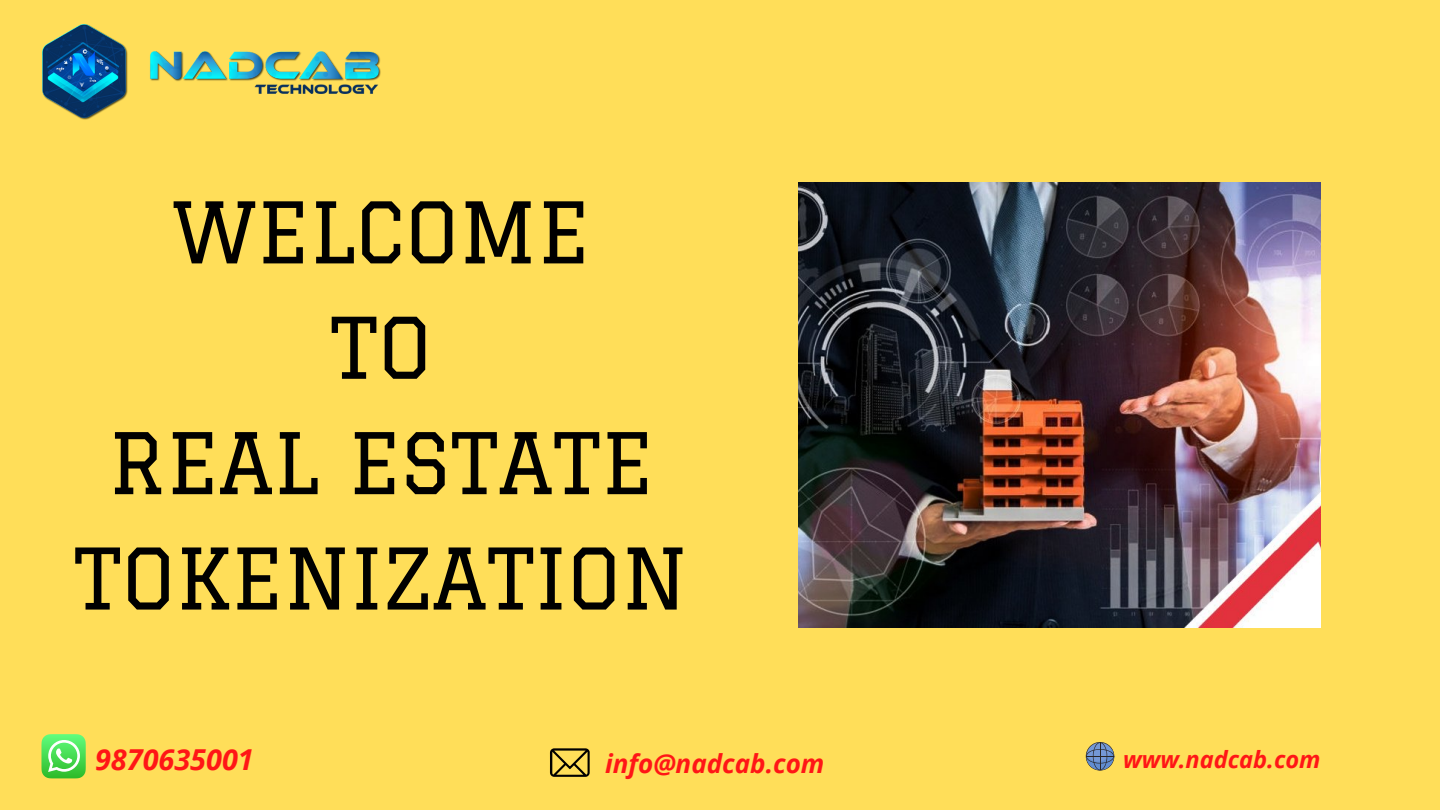
<style>
.page{position:relative;width:1440px;height:810px;background:#ffde59}
.page>*{position:absolute;margin:0;border:0;box-sizing:border-box;transform-origin:0 0}
.t1{font:82.8px/115.4px "Graduate";color:#000;text-align:center}
.t2{font:italic 700 28.8px "Open Sans";color:#ff1616}
.t3{font:italic 700 26px "Open Sans";color:#ff1616}
.t4{font:italic 700 23.6px "Open Sans";color:#ff1616}
</style>
<div class="page">
<img style="left:799px;top:183px;width:522px;height:444px">
<img style="left:42px;top:24px;width:86px;height:96px">
<img style="left:150px;top:51px;width:231px;height:43px">
<svg style="left:41px;top:734px;width:45px;height:44px;background:#70e271"></svg>
<svg style="left:550px;top:748px;width:40px;height:29px"></svg>
<svg style="left:1086px;top:742px;width:28px;height:29px"></svg>
<p class="t1" style="left:172px;top:174px;width:419px">WELCOME</p>
<p class="t1" style="left:330px;top:289px;width:103px">TO</p>
<p class="t1" style="left:74px;top:405px;width:616px">REAL ESTATE<br>TOKENIZATION</p>
<p class="t2" style="left:95px;top:739px;width:160px">9870635001</p>
<p class="t3" style="left:605px;top:745px;width:221px">info@nadcab.com</p>
<p class="t4" style="left:1123px;top:743px;width:199px">www.nadcab.com</p>
</div>
